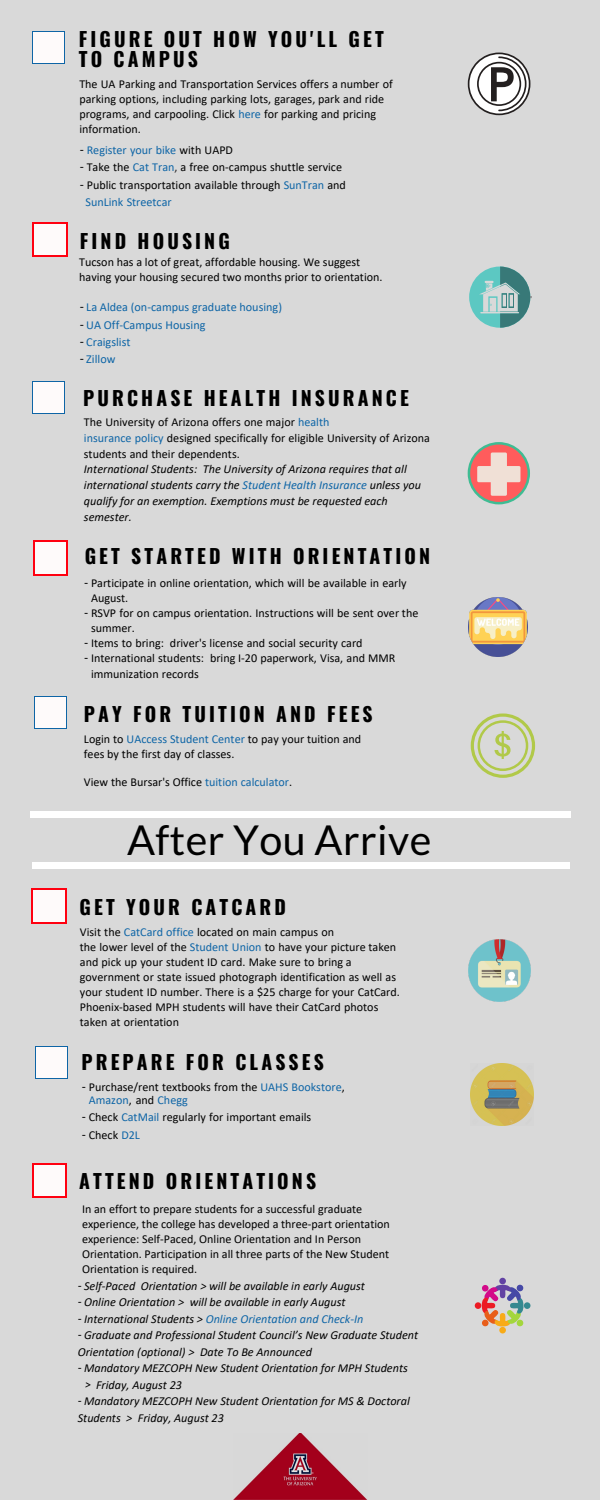
<style>
.page{position:relative;width:600px;height:1500px;background:#d9d9d9}
.page>*{position:absolute;margin:0;border:0;box-sizing:border-box;transform-origin:0 0}
.t1{font:41.3px "Lato";letter-spacing:.01em;color:#000}
.t2{font:700 19.6px/20.2px "Oswald";letter-spacing:.16em;color:#000}
.t3{font:italic 12.2px/16.5px "Calibri";color:#000}
.t4{font:12.2px "Calibri";color:#0e65a6}
.t5{font:italic 12.2px "Calibri";color:#0e65a6}
.t6{font:12.1px/15px "Calibri";color:#000}
.t7{font:12.1px "Calibri";color:#0e65a6}
.s1{color:#0e65a6}
.s2{font-family:"Lato";color:#000}
.s3{color:#000}
.s4{font-family:"Lato"}
.s5{color:#231f1f}
.s6{font-style:inherit}
</style>
<div class="page">
<div style="left:35px;top:697px;width:32px;height:32px;background:#fefafa"></div>
<hr style="left:34px;top:697px;width:1px;height:31px;background:#0e65a6">
<hr style="left:66px;top:697px;width:1px;height:31px;background:#0e65a6">
<hr style="left:35px;top:728px;width:31px;height:1px;background:#0e65a6">
<hr style="left:35px;top:696px;width:31px;height:1px;background:#0e65a6">
<div style="left:475px;top:1302px;width:6px;height:7px;background:#ec1b24;border-radius:50%"></div>
<div style="left:499px;top:1327px;width:7px;height:6px;background:#f8ab17;border-radius:50%"></div>
<div style="left:524px;top:1302px;width:6px;height:7px;background:#358990;border-radius:50%"></div>
<div style="left:499px;top:1278px;width:7px;height:6px;background:#6242a3;border-radius:50%"></div>
<svg style="left:482px;top:1284px;width:42px;height:43px"></svg>
<img style="left:234px;top:1433px;width:133px;height:67px">
<div style="left:33px;top:31px;width:32px;height:32px;background:#fefafa"></div>
<hr style="left:32px;top:32px;width:1px;height:31px;background:#0e65a6">
<hr style="left:64px;top:32px;width:1px;height:31px;background:#0e65a6">
<hr style="left:33px;top:63px;width:31px;height:1px;background:#0e65a6">
<hr style="left:33px;top:31px;width:31px;height:1px;background:#0e65a6">
<svg style="left:468px;top:53px;width:62px;height:62px"></svg>
<div style="left:33px;top:223px;width:34px;height:34px;background:#fefafa"></div>
<hr style="left:33px;top:224px;width:1px;height:32px;background:#ff0010">
<hr style="left:66px;top:224px;width:1px;height:32px;background:#ff0010">
<hr style="left:34px;top:256px;width:32px;height:1px;background:#ff0010">
<hr style="left:34px;top:222px;width:32px;height:2px;background:#ff0010">
<svg style="left:469px;top:267px;width:61px;height:61px"></svg>
<svg style="left:468px;top:442px;width:62px;height:62px"></svg>
<div style="left:470px;top:445px;width:58px;height:57px;background:#ff5c5c;border-radius:50%"></div>
<svg style="left:477px;top:453px;width:43px;height:43px"></svg>
<div style="left:32px;top:381px;width:32px;height:32px;background:#fefafa"></div>
<hr style="left:32px;top:382px;width:1px;height:31px;background:#0e65a6">
<hr style="left:64px;top:382px;width:1px;height:31px;background:#0e65a6">
<hr style="left:33px;top:413px;width:31px;height:1px;background:#0e65a6">
<hr style="left:33px;top:381px;width:31px;height:1px;background:#0e65a6">
<div style="left:30px;top:811px;width:541px;height:6px;background:#fff"></div>
<div style="left:32px;top:863px;width:538px;height:6px;background:#fff"></div>
<img style="left:469px;top:939px;width:62px;height:62px">
<div style="left:32px;top:889px;width:34px;height:34px;background:#fefafa"></div>
<hr style="left:32px;top:890px;width:1px;height:32px;background:#ff0010">
<hr style="left:65px;top:890px;width:1px;height:32px;background:#ff0010">
<hr style="left:33px;top:922px;width:32px;height:1px;background:#ff0010">
<hr style="left:33px;top:889px;width:32px;height:1px;background:#ff0010">
<div style="left:33px;top:1163px;width:33px;height:34px;background:#fefafa"></div>
<hr style="left:32px;top:1164px;width:1px;height:32px;background:#ff0010">
<hr style="left:66px;top:1164px;width:1px;height:32px;background:#ff0010">
<hr style="left:33px;top:1196px;width:33px;height:1px;background:#ff0010">
<hr style="left:33px;top:1163px;width:33px;height:1px;background:#ff0010">
<div style="left:35px;top:1046px;width:32px;height:32px;background:#fefafa"></div>
<hr style="left:35px;top:1047px;width:1px;height:31px;background:#0e65a6">
<hr style="left:67px;top:1047px;width:1px;height:31px;background:#0e65a6">
<hr style="left:36px;top:1078px;width:31px;height:1px;background:#0e65a6">
<hr style="left:36px;top:1046px;width:31px;height:1px;background:#0e65a6">
<img style="left:471px;top:1063px;width:63px;height:63px">
<svg style="left:471px;top:713px;width:64px;height:65px"></svg>
<div style="left:34px;top:541px;width:34px;height:34px;background:#fefafa"></div>
<hr style="left:34px;top:542px;width:1px;height:32px;background:#ff0010">
<hr style="left:67px;top:542px;width:1px;height:32px;background:#ff0010">
<hr style="left:35px;top:574px;width:32px;height:1px;background:#ff0010">
<hr style="left:35px;top:541px;width:32px;height:1px;background:#ff0010">
<img style="left:468px;top:597px;width:59px;height:59px">
<p class="t2" style="left:79px;top:28px;width:306px">FIGURE OUT HOW YOU'LL GET<br>TO CAMPUS</p>
<p class="t6" style="left:79px;top:76px;width:315px">The UA Parking and Transportation Services offers a number of parking options, including parking lots, garages, park and ride programs, and carpooling. Click <span class="s1">here</span> for parking and pricing information.</p>
<p class="t7" style="left:80px;top:142px;width:155px"><span class="s2">-</span> Register your bike <span class="s3">with UAPD</span></p>
<p class="t6" style="left:80px;top:159px;width:264px"><span class="s4">-</span> Take the <span class="s1">Cat Tran</span><span class="s5">,</span> a free on-campus shuttle service</p>
<p class="t6" style="left:86px;top:176px;width:262px;line-height:17.1px;text-indent:-6px"><span class="s4">-</span> Public transportation available through <span class="s1">SunTran</span> and<br><span class="s1">SunLink Streetcar</span></p>
<p class="t2" style="left:80px;top:230px;width:152px">FIND HOUSING</p>
<p class="t6" style="left:79px;top:254px;width:305px">Tucson has a lot of great, affordable housing. We suggest having your housing secured two months prior to orientation.</p>
<p class="t4" style="left:80px;top:298px;width:204px"><span class="s2">-</span> La Aldea (on-campus graduate housing)</p>
<p class="t4" style="left:80px;top:316px;width:127px"><span class="s2">-</span> UA Off-Campus Housing</p>
<p class="t4" style="left:80px;top:333px;width:52px"><span class="s2">-</span> Craigslist</p>
<p class="t4" style="left:80px;top:351px;width:37px"><span class="s2">-</span> Zillow</p>
<p class="t2" style="left:83px;top:387px;width:327px">PURCHASE HEALTH INSURANCE</p>
<p class="t6" style="left:84px;top:414px;width:348px;line-height:15.6px">The University of Arizona offers one major <span class="s1">health<br>insurance policy</span> designed specifically for eligible University of Arizona students and their dependents.</p>
<p class="t3" style="left:84px;top:461px;width:339px;line-height:15.7px">International Students: The University of Arizona requires that all international students carry the <span class="s1">Student Health Insurance</span> unless you qualify for an exemption. Exemptions must be requested each semester.</p>
<p class="t2" style="left:85px;top:545px;width:347px">GET STARTED WITH ORIENTATION</p>
<p class="t6" style="left:91px;top:576px;width:317px;text-indent:-7px"><span class="s4">-</span> Participate in online orientation, which will be available in early<br>August.</p>
<p class="t6" style="left:91px;top:606px;width:329px;text-indent:-7px"><span class="s4">-</span> RSVP for on campus orientation. Instructions will be sent over the summer.</p>
<p class="t6" style="left:84px;top:636px;width:280px"><span class="s4">-</span> Items to bring: driver's license and social security card</p>
<p class="t6" style="left:91px;top:651px;width:306px;text-indent:-7px"><span class="s4">-</span> International students: bring I-20 paperwork, Visa, and MMR immunization records</p>
<p class="t2" style="left:84px;top:703px;width:290px">PAY FOR TUITION AND FEES</p>
<p class="t6" style="left:84px;top:731px;width:279px">Login to <span class="s1">UAccess Student Center</span> to pay your tuition and fees by the first day of classes.</p>
<p class="t6" style="left:84px;top:775px;width:210px">View the Bursar's Office <span class="s1">tuition calculator</span>.</p>
<p class="t1" style="left:127px;top:814px;width:306px">After You Arrive</p>
<p class="t2" style="left:80px;top:896px;width:208px">GET YOUR CATCARD</p>
<p class="t6" style="left:80px;top:924px;width:322px">Visit the <span class="s1">CatCard office</span> located on main campus on<br>the lower level of the <span class="s1">Student Union</span> to have your picture taken and pick up your student ID card. Make sure to bring a government or state issued photograph identification as well as your student ID number. There is a $25 charge for your CatCard.<br>Phoenix-based MPH students will have their CatCard photos taken at orientation</p>
<p class="t2" style="left:81px;top:1051px;width:244px">PREPARE FOR CLASSES</p>
<p class="t6" style="left:89px;top:1080px;width:257px;line-height:12.8px;text-indent:-7px"><span class="s4">-</span> Purchase/rent textbooks from the <span class="s1">UAHS Bookstore</span>,<br><span class="s1">Amazon</span>, and <span class="s1">Chegg</span></p>
<p class="t6" style="left:82px;top:1109px;width:231px"><span class="s4">-</span> Check <span class="s1">CatMail</span> regularly for important emails</p>
<p class="t6" style="left:82px;top:1127px;width:60px"><span class="s4">-</span> Check <span class="s1">D2L</span></p>
<p class="t2" style="left:79px;top:1170px;width:239px">ATTEND ORIENTATIONS</p>
<p class="t6" style="left:82px;top:1201px;width:309px">In an effort to prepare students for a successful graduate experience, the college has developed a three-part orientation experience: Self-Paced, Online Orientation and In Person Orientation. Participation in all three parts of the New Student Orientation is required.</p>
<p class="t3" style="left:78px;top:1277px;width:289px"><span class="s4">-</span> Self-Paced Orientation &gt; will be available in early August</p>
<p class="t3" style="left:78px;top:1294px;width:269px"><span class="s4">-</span> Online Orientation &gt; will be available in early August</p>
<p class="t5" style="left:78px;top:1310px;width:287px"><span class="s2">-</span> <span class="s3">International Students &gt;</span> Online Orientation and Check-In</p>
<p class="t3" style="left:78px;top:1327px;width:342px"><span class="s4">-</span> Graduate and Professional Student Council’s New Graduate Student<br>Orientation (optional) &gt; Date To Be Announced</p>
<p class="t3" style="left:85px;top:1360px;width:325px;text-indent:-7px"><span class="s4">-</span> Mandatory MEZCOPH New Student Orientation for MPH Students <span class="s4">&gt;</span> Friday, August <span class="s6">23</span></p>
<p class="t3" style="left:78px;top:1393px;width:334px"><span class="s4">-</span> Mandatory MEZCOPH New Student Orientation for MS &amp; Doctoral<br>Students &gt; Friday, August <span class="s6">23</span></p>
</div>
